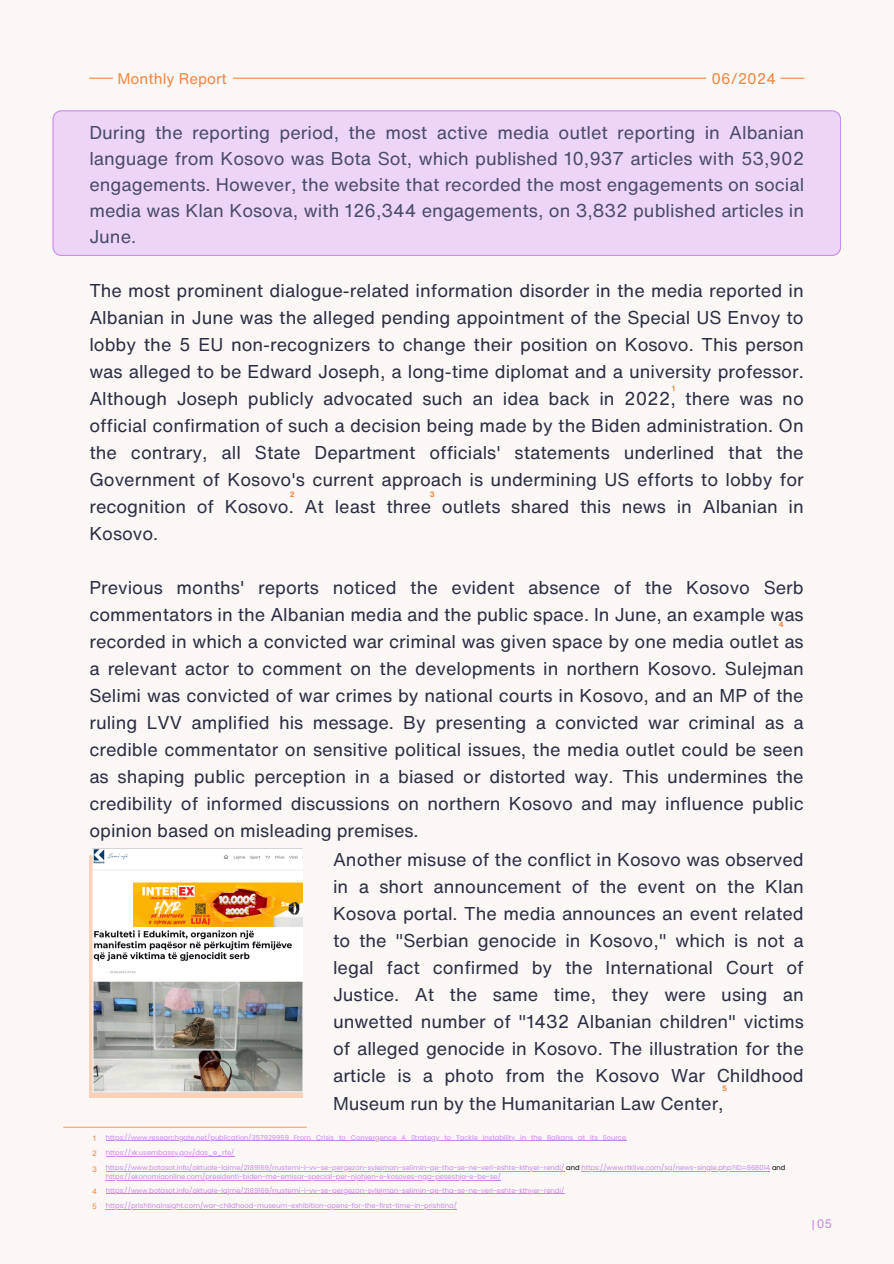
<style>
.page{position:relative;width:894px;height:1264px;background:#fff}
.page>*{position:absolute;margin:0;border:0;box-sizing:border-box;transform-origin:0 0}
.t1{font:18px/27px "Helvetica Now Text";color:#2b2d42;text-align:justify}
.t2{font:18px/25.8px "Helvetica Now Text";color:#484b69;text-align:justify}
.t3{font:15px "Helvetica Now Text";color:#f5853f}
.t4{font:12px "Helvetica Now Text";color:#cc86eb}
.t5{font:700 7.5px "Helvetica Now Text";color:#f5853f}
.t6{font:7.5px "Helvetica Now Text";color:#f5853f}
.t7{font:6.75px "Poppins";color:#cc86eb}
.s1{color:#000}
.s2{font-family:"Helvetica Now Text";font-size:7.5px;color:#f5853f}
</style>
<div class="page">
<div style="left:0;top:0;width:893px;height:1263px;background:#faf7f5"></div>
<hr style="left:233px;top:78px;width:473px;height:1px;background:#f5853f">
<svg style="left:89px;top:78px;width:24px;height:1px"></svg>
<svg style="left:780px;top:78px;width:24px;height:1px"></svg>
<div style="left:52px;top:110px;width:788px;height:145px;background:#edd5f7"></div>
<hr style="left:63px;top:1126px;width:244px;height:1px;background:#f5853f">
<hr style="left:106px;top:1140px;width:520px;height:1px;background:#cc86eb">
<hr style="left:106px;top:1155px;width:128px;height:1px;background:#cc86eb">
<hr style="left:106px;top:1170px;width:458px;height:1px;background:#cc86eb">
<hr style="left:581px;top:1170px;width:189px;height:1px;background:#cc86eb">
<hr style="left:106px;top:1179px;width:395px;height:1px;background:#cc86eb">
<hr style="left:106px;top:1193px;width:458px;height:1px;background:#cc86eb">
<img style="left:89px;top:848px;width:213px;height:249px">
<hr style="left:106px;top:1208px;width:351px;height:1px;background:#cc86eb">
<h1 class="t3" style="left:117px;top:67px;width:111px">Monthly Report</h1>
<h1 class="t3" style="left:711px;top:67px;width:66px">06/2024</h1>
<p class="t2" style="left:89px;top:120px;width:716px">During the reporting period, the most active media outlet reporting in Albanian language from Kosovo was Bota Sot, which published 10,937 articles with 53,902 engagements. However, the website that recorded the most engagements on social media was Klan Kosova, with 126,344 engagements, on 3,832 published articles in June.</p>
<h2 class="t1" style="left:89px;top:277px;width:715px">The most prominent dialogue-related information disorder in the media reported in Albanian in June was the alleged pending appointment of the Special US Envoy to lobby the 5 EU non-recognizers to change their position on Kosovo. This person was alleged to be Edward Joseph, a long-time diplomat and a university professor.<br>Although Joseph publicly advocated such an idea back in 2022, there was no official confirmation of such a decision being made by the Biden administration. On the contrary, all State Department officials' statements underlined that the Government of Kosovo's current approach is undermining US efforts to lobby for recognition of Kosovo. At least three outlets shared this news in Albanian in Kosovo.</h2>
<p class="t5" style="left:671px;top:383px;width:5px">1</p>
<p class="t5" style="left:289px;top:489px;width:6px">2</p>
<p class="t5" style="left:429px;top:489px;width:6px">3</p>
<h1 class="t1" style="left:89px;top:574px;width:715px">Previous months' reports noticed the evident absence of the Kosovo Serb commentators in the Albanian media and the public space. In June, an example was recorded in which a convicted war criminal was given space by one media outlet as a relevant actor to comment on the developments in northern Kosovo. Sulejman Selimi was convicted of war crimes by national courts in Kosovo, and an MP of the ruling LVV amplified his message. By presenting a convicted war criminal as a credible commentator on sensitive political issues, the media outlet could be seen as shaping public perception in a biased or distorted way. This undermines the credibility of informed discussions on northern Kosovo and may influence public opinion based on misleading premises.</h1>
<p class="t5" style="left:778px;top:618px;width:6px">4</p>
<p class="t1" style="left:333px;top:846px;width:472px">Another misuse of the conflict in Kosovo was observed in a short announcement of the event on the Klan Kosova portal. The media announces an event related to the "Serbian genocide in Kosovo," which is not a legal fact confirmed by the International Court of Justice. At the same time, they were using an unwetted number of "1432 Albanian children" victims of alleged genocide in Kosovo. The illustration for the article is a photo from the Kosovo War Childhood Museum run by the Humanitarian Law Center,</p>
<p class="t5" style="left:721px;top:1083px;width:6px">5</p>
<p class="t6" style="left:93px;top:1132px;width:5px">1</p>
<p class="t7" style="left:106px;top:1132px;width:521px">https://www.researchgate.net/publication/357929959_From_Crisis_to_Convergence_A_Strategy_to_Tackle_Instability_in_the_Balkans_at_its_Source</p>
<p class="t6" style="left:92px;top:1147px;width:6px">2</p>
<p class="t7" style="left:106px;top:1148px;width:130px">https://xk.usembassy.gov/das_e_rfe/</p>
<h1 class="t6" style="left:92px;top:1163px;width:6px">3</h1>
<p class="t7" style="left:106px;top:1163px;width:681px">https://www.botasot.info/aktuale-lajme/2189169/rrustemi-i-vv-se-pergezon-sylejman-selimin-qe-tha-se-ne-veri-eshte-kthyer-rendi/ <span class="s1">and</span> https://www.rtklive.com/sq/news-single.php?ID=668014 <span class="s1">and</span></p>
<p class="t7" style="left:106px;top:1172px;width:396px">https://ekonomiaonline.com/presidenti-biden-me-emisar-special-per-njohjen-e-kosoves-nga-peseshja-e-be-se/</p>
<p class="t6" style="left:92px;top:1185px;width:6px">4</p>
<p class="t7" style="left:106px;top:1185px;width:460px">https://www.botasot.info/aktuale-lajme/2189169/rrustemi-i-vv-se-pergezon-sylejman-selimin-qe-tha-se-ne-veri-eshte-kthyer-rendi/</p>
<p class="t7" style="left:92px;top:1201px;width:366px"><span class="s2">5</span> https://prishtinainsight.com/war-childhood-museum-exhibition-opens-for-the-first-time-in-prishtina/</p>
<h2 class="t4" style="left:816px;top:1214px;width:17px">05</h2>
</div>
